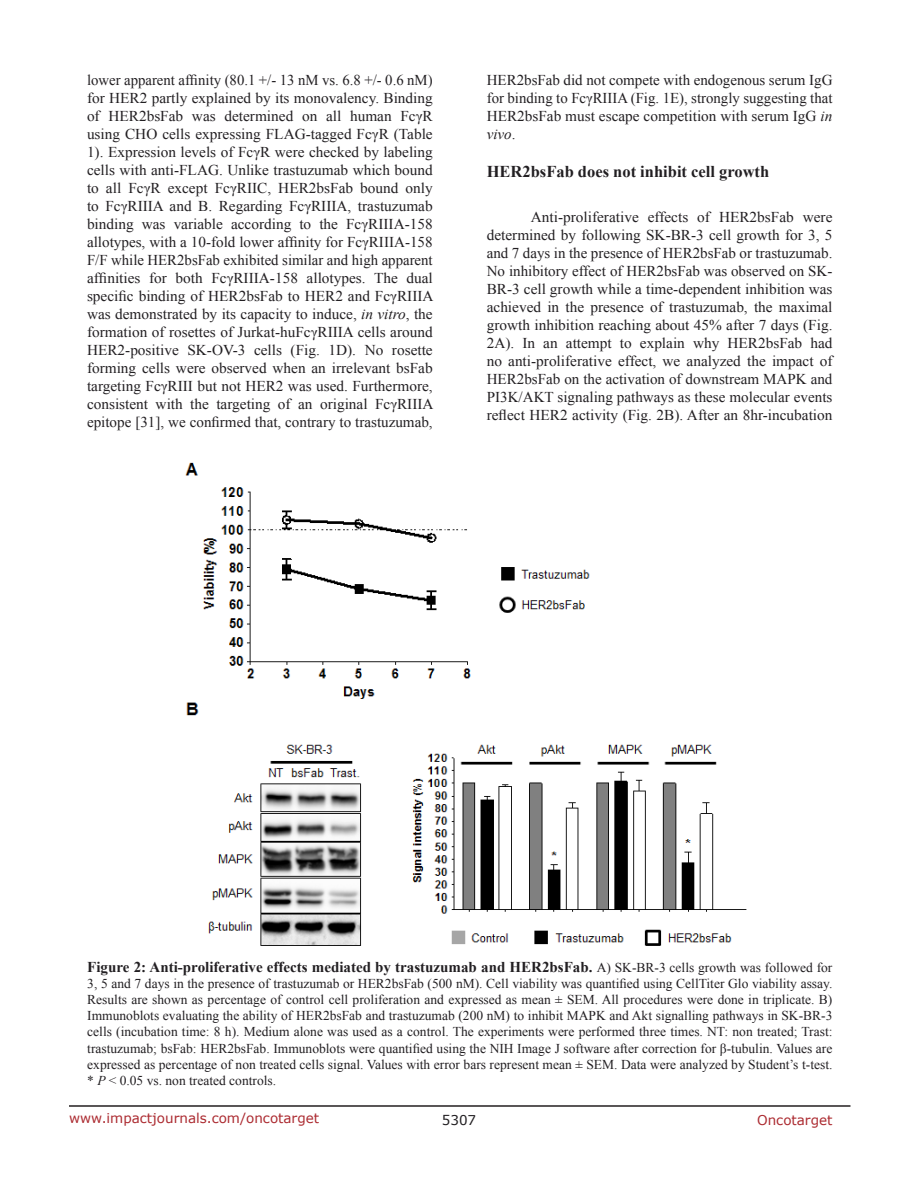
<style>
.page{position:relative;width:918px;height:1188px;background:#fff}
.page>*{position:absolute;margin:0;border:0;box-sizing:border-box;transform-origin:0 0}
.SubHeading{font:700 16.5px "Times New Roman";color:#221f22}
.BodyText{font:15px/18px "Times New Roman";color:#221f22;text-align:justify}
.FigureText{font:700 15px "Times New Roman";color:#221f22}
.FigureText-2{font:13.5px/16.2px "Times New Roman";color:#221f22;text-align:justify}
.t1{font:13.5px "Verdana";color:#ac2b31}
.t2{font:13.5px "Verdana";color:#221f22}
.s1{font-style:italic}
.s2{font-weight:400;font-size:13.5px}
</style>
<div class="page">
<hr style="left:69px;top:1105px;width:781px;height:2px;background:#231f20">
<img style="left:185px;top:462px;width:562px;height:484px">
<p class="BodyText" style="left:87px;top:71px;width:348px">lower apparent affinity (80.1 +/- 13 nM vs. 6.8 +/- 0.6 nM) for HER2 partly explained by its monovalency. Binding of HER2bsFab was determined on all human FcγR using CHO cells expressing FLAG-tagged FcγR (Table 1). Expression levels of FcγR were checked by labeling cells with anti-FLAG. Unlike trastuzumab which bound to all FcγR except FcγRIIC, HER2bsFab bound only to FcγRIIIA and B. Regarding FcγRIIIA, trastuzumab binding was variable according to the FcγRIIIA-158 allotypes, with a 10-fold lower affinity for FcγRIIIA-158<br>F/F while HER2bsFab exhibited similar and high apparent affinities for both FcγRIIIA-158 allotypes. The dual specific binding of HER2bsFab to HER2 and FcγRIIIA was demonstrated by its capacity to induce, <span class="s1">in vitro</span>, the formation of rosettes of Jurkat-huFcγRIIIA cells around HER2-positive SK-OV-3 cells (Fig. 1D). No rosette forming cells were observed when an irrelevant bsFab targeting FcγRIII but not HER2 was used. Furthermore, consistent with the targeting of an original FcγRIIIA epitope [31], we confirmed that, contrary to trastuzumab,</p>
<p class="BodyText" style="left:487px;top:71px;width:347px">HER2bsFab did not compete with endogenous serum IgG for binding to FcγRIIIA (Fig. 1E), strongly suggesting that HER2bsFab must escape competition with serum IgG <span class="s1">in vivo</span>.</p>
<p class="SubHeading" style="left:487px;top:160px;width:284px">HER2bsFab does not inhibit cell growth</p>
<p class="BodyText" style="left:487px;top:208px;width:347px;text-indent:44px">Anti-proliferative effects of HER2bsFab were determined by following SK-BR-3 cell growth for 3, 5 and 7 days in the presence of HER2bsFab or trastuzumab.<br>No inhibitory effect of HER2bsFab was observed on SK-BR-3 cell growth while a time-dependent inhibition was achieved in the presence of trastuzumab, the maximal growth inhibition reaching about 45% after 7 days (Fig.<br>2A). In an attempt to explain why HER2bsFab had no anti-proliferative effect, we analyzed the impact of HER2bsFab on the activation of downstream MAPK and PI3K/AKT signaling pathways as these molecular events reflect HER2 activity (Fig. 2B). After an 8hr-incubation</p>
<p class="FigureText" style="left:87px;top:956px;width:747px">Figure 2: Anti-proliferative effects mediated by trastuzumab and HER2bsFab. <span class="s2">A) SK-BR-3 cells growth was followed for</span></p>
<p class="FigureText-2" style="left:87px;top:975px;width:747px">3, 5 and 7 days in the presence of trastuzumab or HER2bsFab (500 nM). Cell viability was quantified using CellTiter Glo viability assay.<br>Results are shown as percentage of control cell proliferation and expressed as mean ± SEM. All procedures were done in triplicate. B)<br>Immunoblots evaluating the ability of HER2bsFab and trastuzumab (200 nM) to inhibit MAPK and Akt signalling pathways in SK-BR-3 cells (incubation time: 8 h). Medium alone was used as a control. The experiments were performed three times. NT: non treated; Trast: trastuzumab; bsFab: HER2bsFab. Immunoblots were quantified using the NIH Image J software after correction for β-tubulin. Values are expressed as percentage of non treated cells signal. Values with error bars represent mean ± SEM. Data were analyzed by Student’s t-test. * <span class="s1">P</span> &lt; 0.05 vs. non treated controls.</p>
<p class="t1" style="left:69px;top:1109px;width:252px">www.impactjournals.com/oncotarget</p>
<p class="t2" style="left:442px;top:1111px;width:36px">5307</p>
<p class="t1" style="left:757px;top:1111px;width:77px">Oncotarget</p>
</div>
